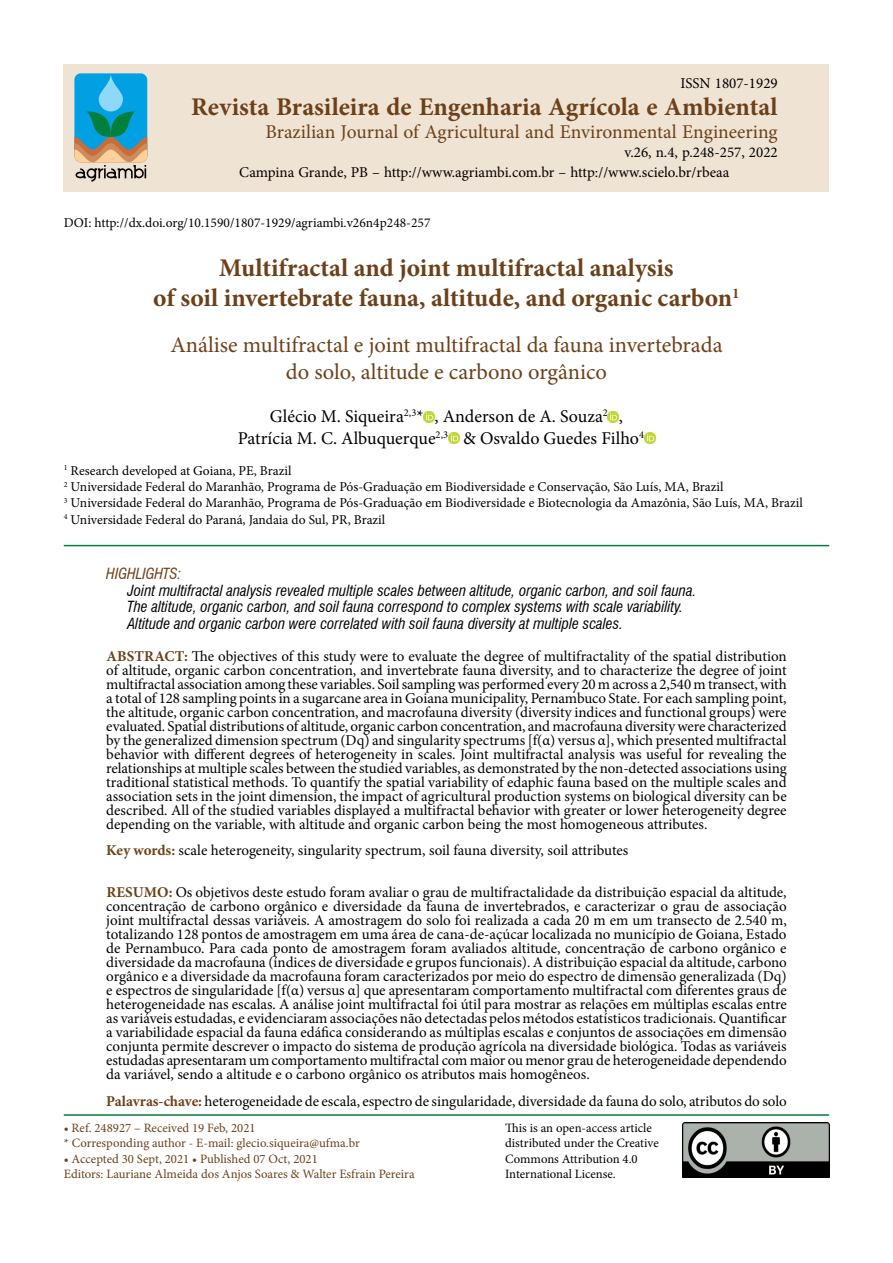
<style>
.page{position:relative;width:893px;height:1263px;background:#fff}
.page>*{position:absolute;margin:0;border:0;box-sizing:border-box;transform-origin:0 0}
.t1{font:700 25.5px/30.6px "Minion Pro";letter-spacing:-.005em;color:#6c4119;text-align:center}
.t2{font:22.5px/27px "Minion Pro";color:#6c4119;text-align:center}
.t3{font:19.5px "Minion Pro";color:#6c4119}
.t4{font:18px/21.6px "Minion Pro";color:#000}
.t5{font:15px/14px "Minion Pro";letter-spacing:-.005em;color:#000;text-align:justify}
.t6{font:italic condensed 15px/16.5px "Swiss 721 BT";color:#000}
.t7{font:italic condensed 15px "Swiss 721 BT";color:#6c4119}
.t8{font:13.5px/16.2px "Minion Pro";color:#000}
.t9{font:12.75px/15.3px "Minion Pro";color:#6c4119}
.t10{font:12.75px/15.3px "Minion Pro";color:#000}
.s1{font-weight:700;color:#6c4119}
</style>
<div class="page">
<div style="left:64px;top:64px;width:765px;height:127px;background:#efe3d4"></div>
<img style="left:682px;top:1123px;width:147px;height:55px">
<svg style="left:74px;top:73px;width:73px;height:109px;background:#53a2b4"></svg>
<hr style="left:64px;top:1114px;width:765px;height:2px;background:#007f3e">
<svg style="left:424px;top:411px;width:11px;height:11px"></svg>
<svg style="left:608px;top:411px;width:11px;height:11px"></svg>
<svg style="left:448px;top:433px;width:11px;height:11px"></svg>
<svg style="left:644px;top:433px;width:11px;height:11px"></svg>
<hr style="left:64px;top:545px;width:765px;height:1px;background:#007f3e">
<p class="t5" style="left:680px;top:76px;width:99px">ISSN 1807-1929</p>
<h1 class="t1" style="left:191px;top:91px;width:588px">Revista Brasileira de Engenharia Agrícola e Ambiental</h1>
<h3 class="t3" style="left:265px;top:119px;width:514px">Brazilian Journal of Agricultural and Environmental Engineering</h3>
<p class="t5" style="left:624px;top:146px;width:155px">v.26, n.4, p.248-257, 2022</p>
<p class="t5" style="left:239px;top:165px;width:492px">Campina Grande, PB – http://www.agriambi.com.br – http://www.scielo.br/rbeaa</p>
<p class="t8" style="left:64px;top:215px;width:368px">DOI: http://dx.doi.org/10.1590/1807-1929/agriambi.v26n4p248-257</p>
<h1 class="t1" style="left:153px;top:252px;width:588px">Multifractal and joint multifractal analysis<br>of soil invertebrate fauna, altitude, and organic carbon<sup>1</sup></h1>
<h2 class="t2" style="left:170px;top:332px;width:554px">Análise multifractal e joint multifractal da fauna invertebrada do solo, altitude e carbono orgânico</h2>
<p class="t4" style="left:238px;top:406px;width:408px;text-indent:32px">Glécio M. Siqueira<sup>2,3</sup>* , Anderson de A. Souza<sup>2</sup> ,<br>Patrícia M. C. Albuquerque<sup>2,3</sup> &amp; Osvaldo Guedes Filho<sup>4</sup></p>
<p class="t8" style="left:64px;top:463px;width:740px"><sup>1</sup> Research developed at Goiana, PE, Brazil<br><sup>2</sup> Universidade Federal do Maranhão, Programa de Pós-Graduação em Biodiversidade e Conservação, São Luís, MA, Brazil<br><sup>3</sup> Universidade Federal do Maranhão, Programa de Pós-Graduação em Biodiversidade e Biotecnologia da Amazônia, São Luís, MA, Brazil <sup>4</sup> Universidade Federal do Paraná, Jandaia do Sul, PR, Brazil</p>
<p class="t7" style="left:106px;top:564px;width:76px">HIGHLIGHTS:</p>
<p class="t6" style="left:128px;top:582px;width:570px">Joint multifractal analysis revealed multiple scales between altitude, organic carbon, and soil fauna.<br>The altitude, organic carbon, and soil fauna correspond to complex systems with scale variability.<br>Altitude and organic carbon were correlated with soil fauna diversity at multiple scales.</p>
<p class="t5" style="left:106px;top:649px;width:682px"><span class="s1">ABSTRACT:</span> The objectives of this study were to evaluate the degree of multifractality of the spatial distribution of altitude, organic carbon concentration, and invertebrate fauna diversity, and to characterize the degree of joint multifractal association among these variables. Soil sampling was performed every 20 m across a 2,540 m transect, with a total of 128 sampling points in a sugarcane area in Goiana municipality, Pernambuco State. For each sampling point, the altitude, organic carbon concentration, and macrofauna diversity (diversity indices and functional groups) were evaluated. Spatial distributions of altitude, organic carbon concentration, and macrofauna diversity were characterized by the generalized dimension spectrum (Dq) and singularity spectrums [f(α) versus α], which presented multifractal behavior with different degrees of heterogeneity in scales. Joint multifractal analysis was useful for revealing the relationships at multiple scales between the studied variables, as demonstrated by the non-detected associations using traditional statistical methods. To quantify the spatial variability of edaphic fauna based on the multiple scales and association sets in the joint dimension, the impact of agricultural production systems on biological diversity can be described. All of the studied variables displayed a multifractal behavior with greater or lower heterogeneity degree depending on the variable, with altitude and organic carbon being the most homogeneous attributes.</p>
<p class="t5" style="left:106px;top:844px;width:524px"><span class="s1">Key words:</span> scale heterogeneity, singularity spectrum, soil fauna diversity, soil attributes</p>
<p class="t5" style="left:106px;top:886px;width:682px"><span class="s1">RESUMO:</span> Os objetivos deste estudo foram avaliar o grau de multifractalidade da distribuição espacial da altitude, concentração de carbono orgânico e diversidade da fauna de invertebrados, e caracterizar o grau de associação joint multifractal dessas variáveis. A amostragem do solo foi realizada a cada 20 m em um transecto de 2.540 m, totalizando 128 pontos de amostragem em uma área de cana-de-açúcar localizada no município de Goiana, Estado de Pernambuco. Para cada ponto de amostragem foram avaliados altitude, concentração de carbono orgânico e diversidade da macrofauna (índices de diversidade e grupos funcionais). A distribuição espacial da altitude, carbono orgânico e a diversidade da macrofauna foram caracterizados por meio do espectro de dimensão generalizada (Dq) e espectros de singularidade [f(α) versus α] que apresentaram comportamento multifractal com diferentes graus de heterogeneidade nas escalas. A análise joint multifractal foi útil para mostrar as relações em múltiplas escalas entre as variáveis estudadas, e evidenciaram associações não detectadas pelos métodos estatísticos tradicionais. Quantificar a variabilidade espacial da fauna edáfica considerando as múltiplas escalas e conjuntos de associações em dimensão conjunta permite descrever o impacto do sistema de produção agrícola na diversidade biológica. Todas as variáveis estudadas apresentaram um comportamento multifractal com maior ou menor grau de heterogeneidade dependendo da variável, sendo a altitude e o carbono orgânico os atributos mais homogêneos.</p>
<p class="t5" style="left:106px;top:1094px;width:682px"><span class="s1">Palavras-chave:</span> heterogeneidade de escala, espectro de singularidade, diversidade da fauna do solo, atributos do solo</p>
<p class="t9" style="left:64px;top:1120px;width:297px">• Ref. 248927 – Received 19 Feb, 2021<br>* Corresponding author - E-mail: glecio.siqueira@ufma.br</p>
<p class="t9" style="left:64px;top:1151px;width:352px">• Accepted 30 Sept, 2021 • Published 07 Oct, 2021<br>Editors: Lauriane Almeida dos Anjos Soares &amp; Walter Esfrain Pereira</p>
<p class="t10" style="left:505px;top:1120px;width:155px">This is an open-access article distributed under the Creative<br>Commons Attribution 4.0<br>International License.</p>
</div>
